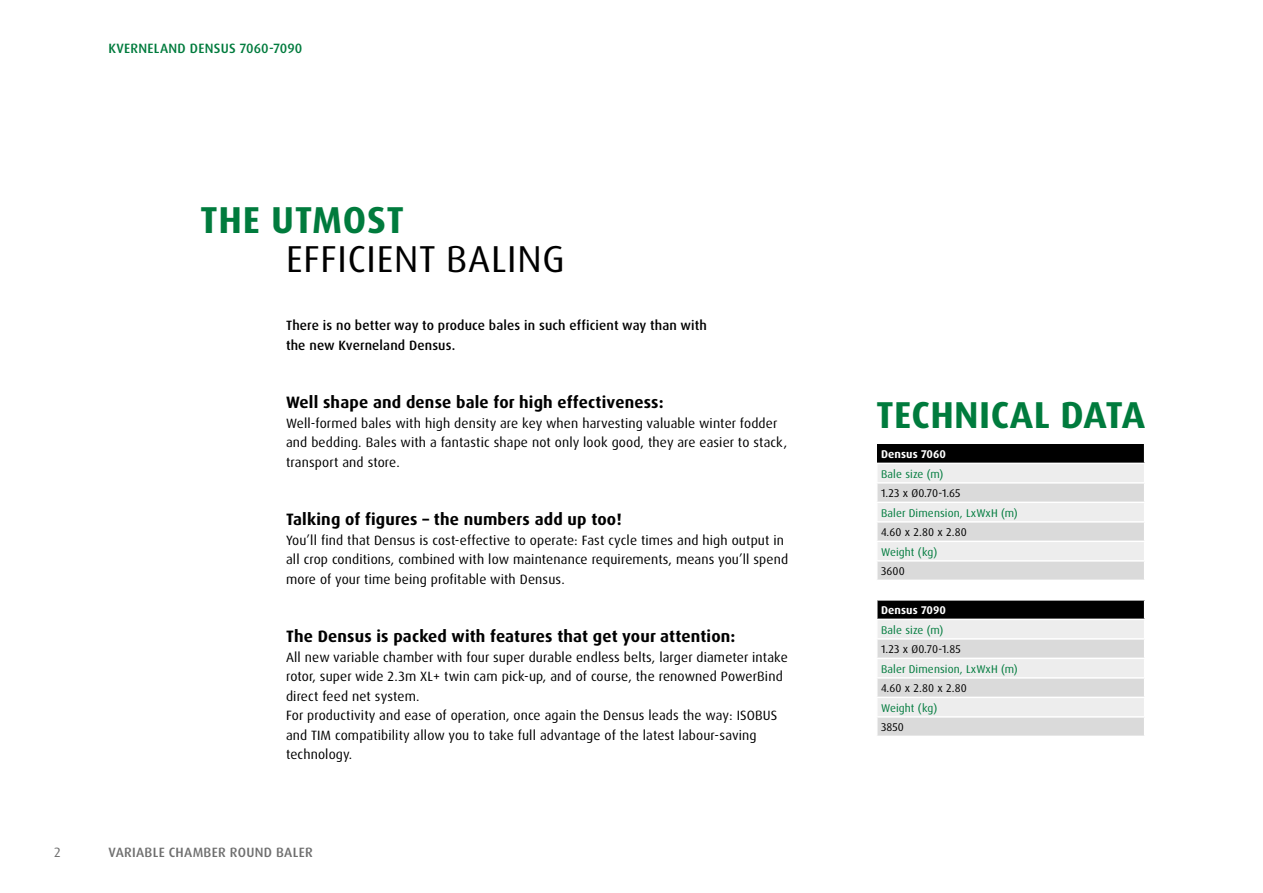
<style>
.page{position:relative;width:1263px;height:893px;background:#fff}
.page>*{position:absolute;margin:0;border:0;box-sizing:border-box;transform-origin:0 0}
.t1{font:700 37.5px "Dax Pro";letter-spacing:.01em;color:#007b3d}
.t2{font:37.5px "Dax Pro";letter-spacing:.02em;color:#000}
.t3{font:700 16.5px "Dax Pro";letter-spacing:.01em;color:#000}
.t4{font:13.5px/19.5px "Dax Pro";letter-spacing:.01em;color:#000}
.t5{font:500 13.5px/19.5px "Dax Pro";letter-spacing:.01em;color:#000}
.t6{font:500 13.5px "Dax Pro";letter-spacing:.02em;color:#007b3d}
.t7{font:500 13.5px "Dax Pro";letter-spacing:.02em;color:#6f6f6f}
.t8{font:13.5px "Dax Pro";color:#6f6f6f}
.t9{font:11.25px "Dax Pro";letter-spacing:.01em;color:#007b3d}
.t10{font:11.25px "Dax Pro";letter-spacing:.01em;color:#000}
.t11{font:700 11.25px "Dax Pro";letter-spacing:.01em;color:#fff}
</style>
<div class="page">
<div style="left:877px;top:444px;width:268px;height:19px;background:#000"></div>
<div style="left:878px;top:464px;width:266px;height:18px;background:#ededed"></div>
<svg style="left:877px;top:484px;width:267px;height:252px;background:#e3e3e3"></svg>
<div style="left:877px;top:580px;width:268px;height:20px;background:#fff"></div>
<div style="left:877px;top:600px;width:268px;height:19px;background:#000"></div>
<hr style="left:876px;top:502px;width:269px;height:1px;background:#fff">
<hr style="left:876px;top:521px;width:269px;height:2px;background:#fff">
<hr style="left:876px;top:658px;width:269px;height:1px;background:#fff">
<hr style="left:876px;top:677px;width:269px;height:2px;background:#fff">
<hr style="left:876px;top:541px;width:269px;height:1px;background:#fff">
<hr style="left:876px;top:560px;width:269px;height:2px;background:#fff">
<hr style="left:876px;top:599px;width:269px;height:2px;background:#fff">
<hr style="left:876px;top:619px;width:269px;height:1px;background:#fff">
<hr style="left:876px;top:638px;width:269px;height:2px;background:#fff">
<hr style="left:876px;top:697px;width:269px;height:1px;background:#fff">
<hr style="left:876px;top:716px;width:269px;height:2px;background:#fff">
<svg style="left:1144px;top:444px;width:1px;height:175px"></svg>
<p class="t6" style="left:108px;top:40px;width:195px">KVERNELAND DENSUS 7060-7090</p>
<p class="t8" style="left:54px;top:843px;width:8px">2</p>
<h1 class="t1" style="left:200px;top:195px;width:205px">THE UTMOST</h1>
<h1 class="t2" style="left:286px;top:234px;width:280px">EFFICIENT BALING</h1>
<p class="t5" style="left:286px;top:316px;width:422px">There is no better way to produce bales in such efficient way than with the new Kverneland Densus.</p>
<p class="t3" style="left:286px;top:392px;width:379px">Well shape and dense bale for high effectiveness:</p>
<p class="t4" style="left:286px;top:413px;width:503px">Well-formed bales with high density are key when harvesting valuable winter fodder and bedding. Bales with a fantastic shape not only look good, they are easier to stack, transport and store.</p>
<p class="t3" style="left:286px;top:509px;width:337px">Talking of figures – the numbers add up too!</p>
<p class="t4" style="left:286px;top:530px;width:504px">You’ll find that Densus is cost-effective to operate: Fast cycle times and high output in all crop conditions, combined with low maintenance requirements, means you’ll spend more of your time being profitable with Densus.</p>
<p class="t3" style="left:286px;top:626px;width:451px">The Densus is packed with features that get your attention:</p>
<p class="t4" style="left:286px;top:647px;width:503px">All new variable chamber with four super durable endless belts, larger diameter intake rotor, super wide 2.3m XL+ twin cam pick-up, and of course, the renowned PowerBind direct feed net system.<br>For productivity and ease of operation, once again the Densus leads the way: ISOBUS and TIM compatibility allow you to take full advantage of the latest labour-saving technology.</p>
<p class="t7" style="left:108px;top:843px;width:206px">VARIABLE CHAMBER ROUND BALER</p>
<h1 class="t1" style="left:876px;top:390px;width:271px">TECHNICAL DATA</h1>
<p class="t11" style="left:881px;top:447px;width:67px">Densus 7060</p>
<p class="t9" style="left:881px;top:466px;width:64px">Bale size (m)</p>
<p class="t10" style="left:881px;top:486px;width:81px">1.23 x Ø0.70-1.65</p>
<p class="t9" style="left:881px;top:505px;width:138px">Baler Dimension, LxWxH (m)</p>
<p class="t10" style="left:881px;top:525px;width:87px">4.60 x 2.80 x 2.80</p>
<p class="t9" style="left:881px;top:544px;width:58px">Weight (kg)</p>
<p class="t10" style="left:881px;top:564px;width:25px">3600</p>
<p class="t11" style="left:881px;top:603px;width:67px">Densus 7090</p>
<p class="t9" style="left:881px;top:622px;width:64px">Bale size (m)</p>
<p class="t10" style="left:881px;top:642px;width:81px">1.23 x Ø0.70-1.85</p>
<p class="t9" style="left:881px;top:661px;width:138px">Baler Dimension, LxWxH (m)</p>
<p class="t10" style="left:881px;top:681px;width:87px">4.60 x 2.80 x 2.80</p>
<p class="t9" style="left:881px;top:700px;width:58px">Weight (kg)</p>
<p class="t10" style="left:881px;top:720px;width:24px">3850</p>
</div>
